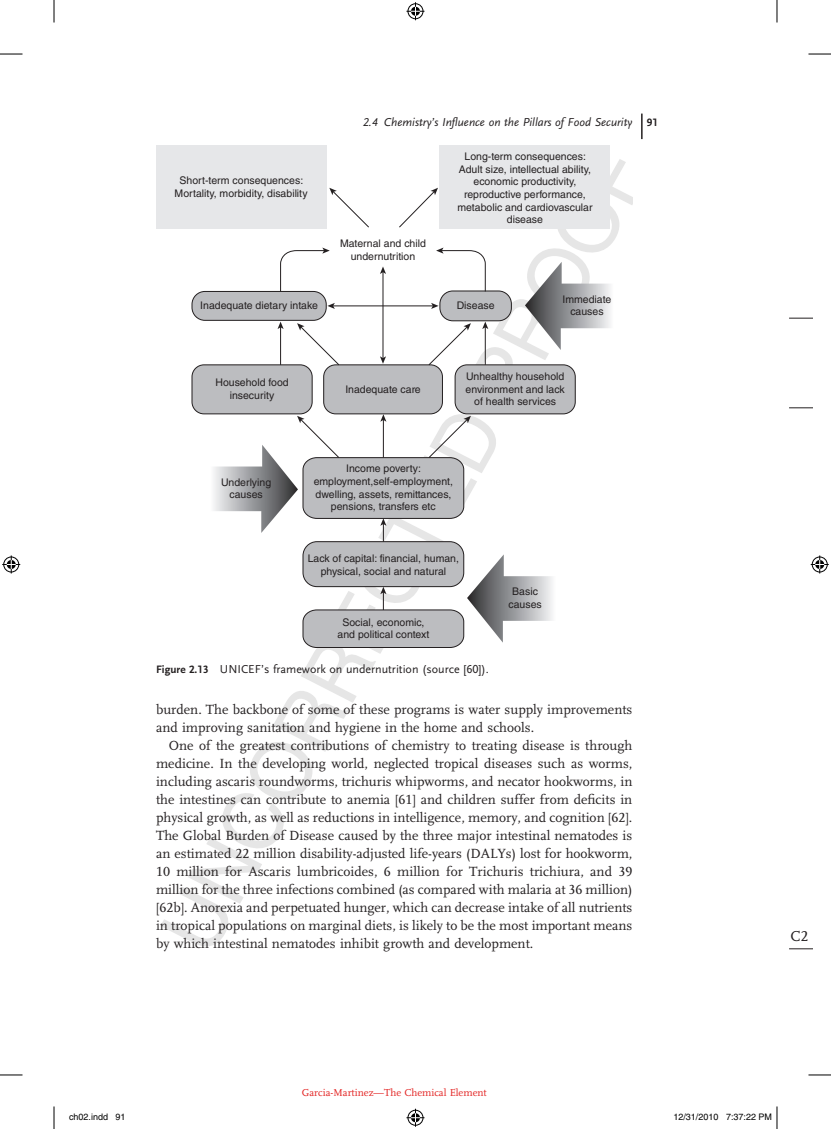
<style>
.page{position:relative;width:831px;height:1129px;background:#fff}
.page>*{position:absolute;margin:0;border:0;box-sizing:border-box;transform-origin:0 0}
.t1{font:15px "Scala LF";color:#231f20}
.t2{font:13.8px/18px "Scala LF";color:#231f20}
.t3{font:12px "Scala Sans LF";color:#231f20}
.t4{font:italic 12px "Scala Sans LF";color:#231f20}
.t5{font:10.5px/12.6px "Helvetica LT Std";color:#231f20;text-align:center}
.t6{font:10.5px "Scala LF";color:#e32322}
.t7{font:9px "Helvetica";color:#000}
.s1{font-weight:700;font-style:normal;font-size:11.25px}
.s2{font-weight:700;font-size:11.25px}
</style>
<div class="page">
<svg style="left:789px;top:318px;width:24px;height:1px"></svg>
<svg style="left:789px;top:407px;width:24px;height:1px"></svg>
<svg style="left:789px;top:948px;width:24px;height:1px"></svg>
<svg style="left:641px;top:114px;width:1px;height:25px"></svg>
<div style="left:324px;top:365px;width:118px;height:49px;background:#bcbdc0;border-radius:12px"></div>
<div style="left:323px;top:364px;width:120px;height:50px;border:1px solid #231f20;border-radius:12px"></div>
<div style="left:455px;top:365px;width:120px;height:49px;background:#bcbdc0;border-radius:12px"></div>
<div style="left:192px;top:365px;width:120px;height:49px;background:#bcbdc0;border-radius:12px"></div>
<div style="left:191px;top:364px;width:122px;height:50px;border:1px solid #231f20;border-radius:12px"></div>
<div style="left:192px;top:291px;width:134px;height:29px;background:#bcbdc0;border-radius:13px"></div>
<div style="left:191px;top:291px;width:136px;height:30px;border:1px solid #231f20;border-radius:13px"></div>
<div style="left:156px;top:146px;width:170px;height:83px;background:#e6e7e9"></div>
<svg style="left:160px;top:411px;width:396px;height:536px"></svg>
<hr style="left:280px;top:327px;width:1px;height:38px;background:#231f20">
<svg style="left:277px;top:321px;width:7px;height:8px"></svg>
<svg style="left:297px;top:323px;width:43px;height:43px"></svg>
<hr style="left:333px;top:305px;width:100px;height:1px;background:#231f20">
<svg style="left:327px;top:303px;width:8px;height:6px"></svg>
<hr style="left:383px;top:272px;width:1px;height:86px;background:#231f20">
<svg style="left:380px;top:266px;width:6px;height:8px"></svg>
<svg style="left:380px;top:356px;width:6px;height:8px"></svg>
<svg style="left:280px;top:247px;width:50px;height:45px"></svg>
<svg style="left:329px;top:188px;width:40px;height:40px"></svg>
<svg style="left:398px;top:145px;width:234px;height:260px"></svg>
<svg style="left:0;top:54px;width:22px;height:1px"></svg>
<svg style="left:808px;top:54px;width:23px;height:1px"></svg>
<svg style="left:0;top:1074px;width:22px;height:1px"></svg>
<svg style="left:808px;top:1074px;width:23px;height:1px"></svg>
<svg style="left:54px;top:0;width:1px;height:23px"></svg>
<svg style="left:54px;top:1106px;width:1px;height:22px"></svg>
<svg style="left:777px;top:0;width:1px;height:23px"></svg>
<svg style="left:406px;top:2px;width:18px;height:18px"></svg>
<svg style="left:406px;top:1108px;width:18px;height:18px"></svg>
<svg style="left:2px;top:555px;width:18px;height:18px"></svg>
<svg style="left:811px;top:555px;width:18px;height:18px"></svg>
<svg style="left:776px;top:1106px;width:2px;height:22px"></svg>
<p class="t5" style="left:175px;top:174px;width:135px">Short-term consequences:<br>Mortality, morbidity, disability</p>
<p class="t4" style="left:363px;top:115px;width:297px">2.4 Chemistry’s Influence on the Pillars of Food Security <span class="s1">91</span></p>
<p class="t5" style="left:340px;top:237px;width:87px">Maternal and child undernutrition</p>
<p class="t5" style="left:457px;top:150px;width:137px">Long-term consequences:<br>Adult size, intellectual ability, economic productivity, reproductive performance, metabolic and cardiovascular disease</p>
<p class="t5" style="left:200px;top:299px;width:119px">Inadequate dietary intake</p>
<p class="t5" style="left:457px;top:299px;width:39px">Disease</p>
<p class="t5" style="left:562px;top:293px;width:50px">Immediate causes</p>
<p class="t5" style="left:215px;top:376px;width:75px">Household food insecurity</p>
<p class="t5" style="left:345px;top:382px;width:77px">Inadequate care</p>
<p class="t5" style="left:465px;top:370px;width:101px">Unhealthy household environment and lack of health services</p>
<p class="t5" style="left:221px;top:475px;width:52px">Underlying causes</p>
<p class="t5" style="left:314px;top:462px;width:141px">Income poverty: employment,self-employment, dwelling, assets, remittances, pensions, transfers etc</p>
<p class="t5" style="left:308px;top:552px;width:153px">Lack of capital: financial, human, physical, social and natural</p>
<p class="t5" style="left:338px;top:615px;width:93px">Social, economic, and political context</p>
<p class="t3" style="left:156px;top:662px;width:334px"><span class="s2">Figure 2.13</span> UNICEF’s framework on undernutrition (source [60]).</p>
<p class="t5" style="left:508px;top:585px;width:35px">Basic causes</p>
<p class="t2" style="left:156px;top:701px;width:478px">burden. The backbone of some of these programs is water supply improvements and improving sanitation and hygiene in the home and schools.</p>
<p class="t2" style="left:156px;top:737px;width:478px;text-align:justify;text-indent:13px">One of the greatest contributions of chemistry to treating disease is through medicine. In the developing world, neglected tropical diseases such as worms, including ascaris roundworms, trichuris whipworms, and necator hookworms, in the intestines can contribute to anemia [61] and children suffer from deficits in physical growth, as well as reductions in intelligence, memory, and cognition [62].<br>The Global Burden of Disease caused by the three major intestinal nematodes is an estimated 22 million disability-adjusted life-years (DALYs) lost for hookworm, 10 million for Ascaris lumbricoides, 6 million for Trichuris trichiura, and 39 million for the three infections combined (as compared with malaria at 36 million) [62b]. Anorexia and perpetuated hunger, which can decrease intake of all nutrients in tropical populations on marginal diets, is likely to be the most important means by which intestinal nematodes inhibit growth and development.</p>
<p class="t1" style="left:790px;top:928px;width:19px">C2</p>
<p class="t6" style="left:302px;top:1087px;width:187px">Garcia-Martinez—The Chemical Element</p>
<p class="t7" style="left:69px;top:1111px;width:58px">ch02.indd 91</p>
<p class="t7" style="left:673px;top:1111px;width:100px">12/31/2010 7:37:22 PM</p>
</div>
